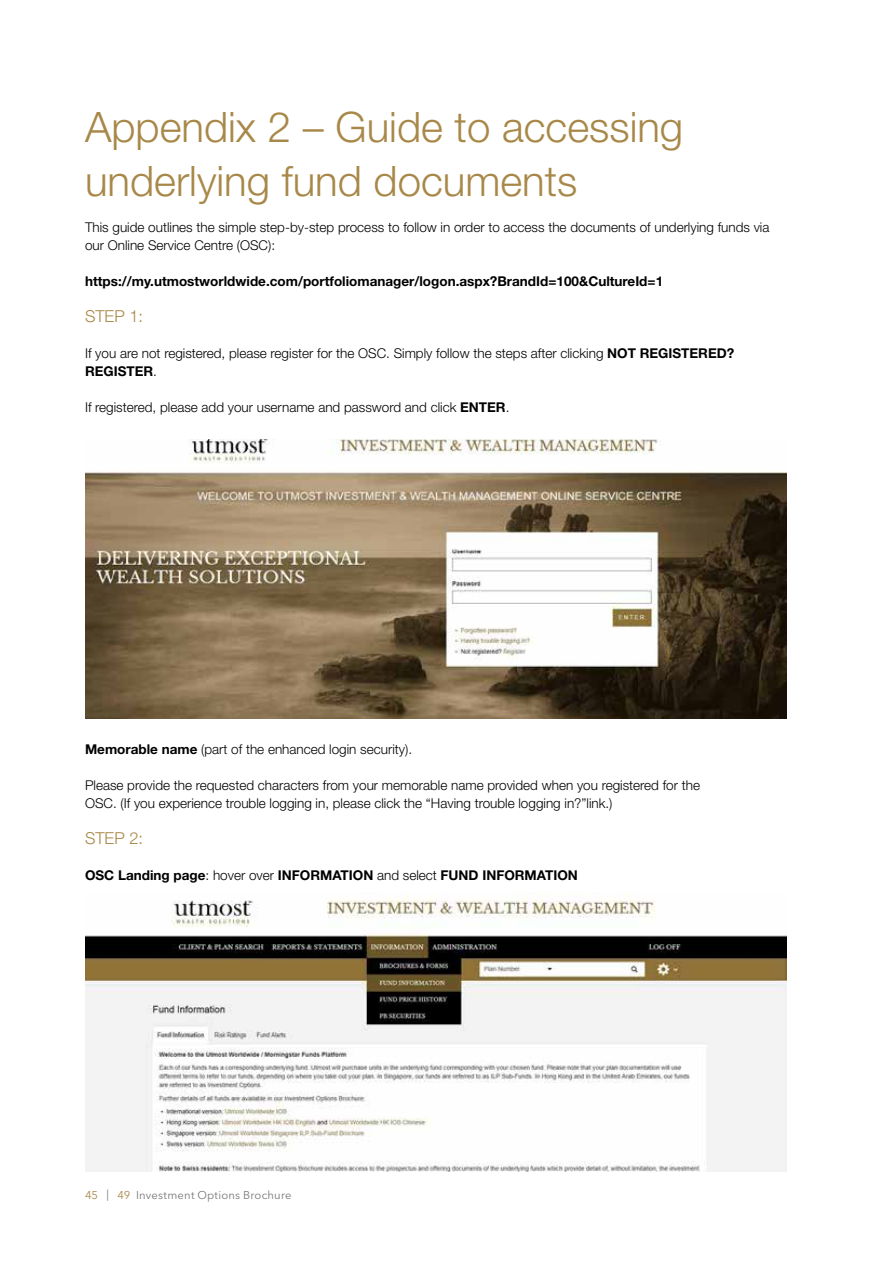
<style>
.page{position:relative;width:893px;height:1263px;background:#fff}
.page>*{position:absolute;margin:0;border:0;box-sizing:border-box;transform-origin:0 0}
.t1{font:300 42px/54px "Helvetica Neue LT Std";color:#a88848}
.t2{font:300 16.5px "Helvetica Neue LT Std";color:#a88848}
.t3{font:300 13.5px/18px "Helvetica Neue LT Std";color:#000}
.t4{font:700 13.5px "Helvetica Neue LT Std";color:#000}
.t5{font:11.25px "Avenir Next LT Pro";letter-spacing:.015em;color:#77787b}
.s1{font-weight:700}
.s2{font-weight:300}
.s3{color:#a88848}
</style>
<div class="page">
<img style="left:85px;top:439px;width:702px;height:279px">
<img style="left:85px;top:892px;width:702px;height:279px">
<h1 class="t1" style="left:85px;top:99px;width:600px">Appendix 2 – Guide to accessing underlying fund documents</h1>
<p class="t3" style="left:85px;top:218px;width:686px">This guide outlines the simple step-by-step process to follow in order to access the documents of underlying funds via our Online Service Centre (OSC):</p>
<p class="t4" style="left:85px;top:273px;width:580px">https://my.utmostworldwide.com/portfoliomanager/logon.aspx?BrandId=100&amp;CultureId=1</p>
<p class="t2" style="left:85px;top:306px;width:60px">STEP 1:</p>
<p class="t3" style="left:85px;top:344px;width:651px">If you are not registered, please register for the OSC. Simply follow the steps after clicking <span class="s1">NOT REGISTERED?<br>REGISTER</span>.</p>
<p class="t3" style="left:85px;top:398px;width:426px">If registered, please add your username and password and click <span class="s1">ENTER</span>.</p>
<p class="t3" style="left:85px;top:740px;width:329px"><span class="s1">Memorable name</span> (part of the enhanced login security).</p>
<p class="t3" style="left:85px;top:776px;width:616px">Please provide the requested characters from your memorable name provided when you registered for the<br>OSC. (If you experience trouble logging in, please click the “Having trouble logging in?”link.)</p>
<p class="t2" style="left:85px;top:828px;width:60px">STEP 2:</p>
<p class="t4" style="left:85px;top:867px;width:494px">OSC Landing page<span class="s2">: hover over</span> INFORMATION <span class="s2">and select</span> FUND INFORMATION</p>
<p class="t5" style="left:85px;top:1188px;width:208px"><span class="s3">45</span> | <span class="s3">49</span> Investment Options Brochure</p>
</div>
